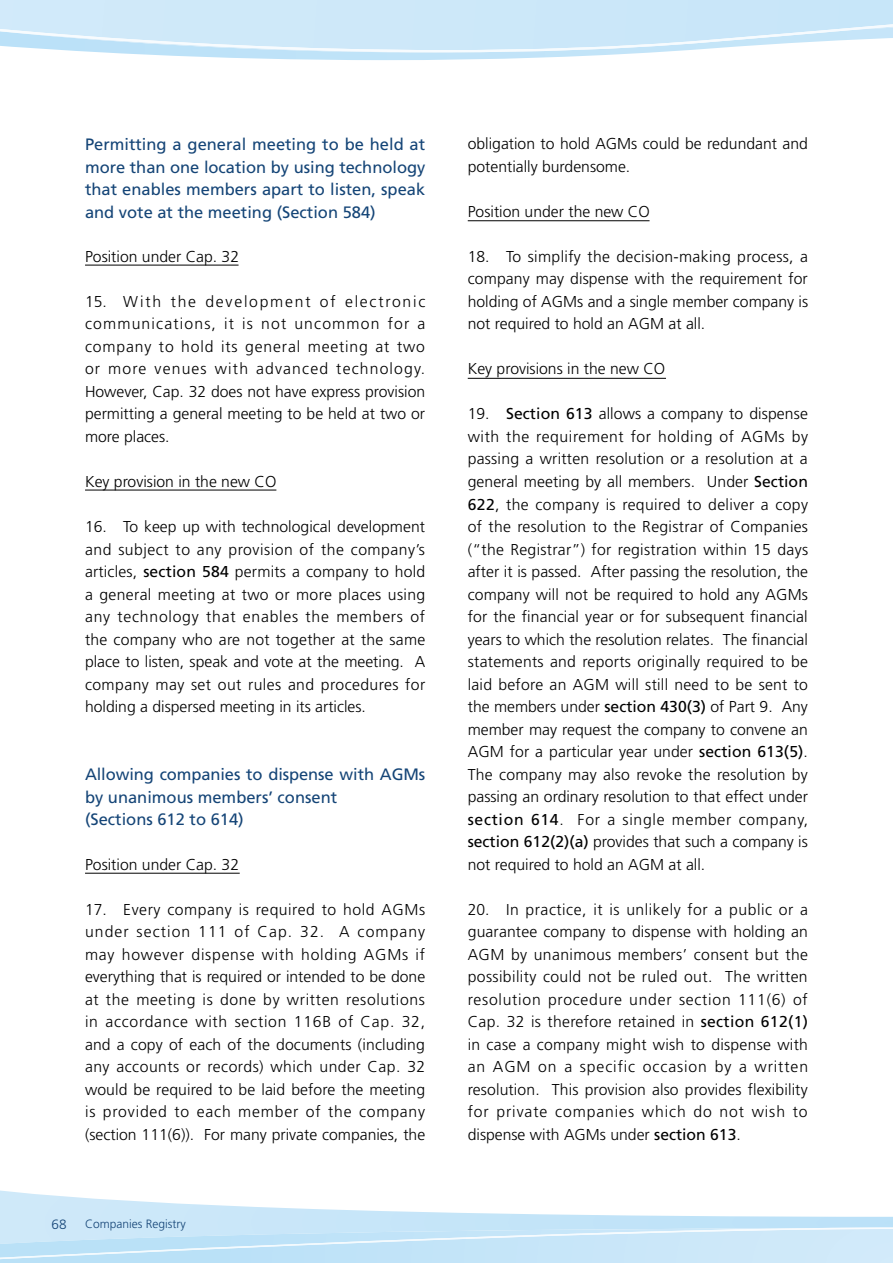
<style>
.page{position:relative;width:893px;height:1263px;background:#fff}
.page>*{position:absolute;margin:0;border:0;box-sizing:border-box;transform-origin:0 0}
.t1{font:16.5px/22.5px "Frutiger";color:#154577;text-align:justify}
.t2{font:300 15.75px/22.5px "Frutiger";color:#000;text-align:justify}
.t3{font:300 13.5px "Frutiger";color:#154577}
.t4{font:300 12px "Frutiger";color:#154577}
.s1{font-weight:400}
</style>
<div class="page">
<svg style="left:0;top:1190px;width:893px;height:37px"></svg>
<svg style="left:0;top:1227px;width:893px;height:36px;background:#c8e6f8"></svg>
<svg style="left:98px;top:52px;width:559px;height:8px"></svg>
<svg style="left:0;top:0;width:893px;height:52px;background:#cfe9f9"></svg>
<hr style="left:85px;top:265px;width:154px;height:1px;background:#000">
<hr style="left:85px;top:490px;width:191px;height:1px;background:#000">
<hr style="left:85px;top:873px;width:155px;height:1px;background:#000">
<hr style="left:468px;top:220px;width:181px;height:1px;background:#000">
<hr style="left:468px;top:378px;width:198px;height:1px;background:#000">
<p class="t1" style="left:85px;top:133px;width:342px">Permitting a general meeting to be held at more than one location by using technology that enables members apart to listen, speak and vote at the meeting (Section 584)</p>
<p class="t2" style="left:85px;top:245px;width:156px">Position under Cap. 32</p>
<p class="t2" style="left:85px;top:290px;width:342px">15. With the development of electronic communications, it is not uncommon for a company to hold its general meeting at two or more venues with advanced technology.<br>However, Cap. 32 does not have express provision permitting a general meeting to be held at two or more places.</p>
<p class="t2" style="left:85px;top:470px;width:193px">Key provision in the new CO</p>
<p class="t2" style="left:85px;top:515px;width:342px">16. To keep up with technological development and subject to any provision of the company’s articles, <span class="s1">section 584</span> permits a company to hold a general meeting at two or more places using any technology that enables the members of the company who are not together at the same place to listen, speak and vote at the meeting. A company may set out rules and procedures for holding a dispersed meeting in its articles.</p>
<p class="t1" style="left:85px;top:763px;width:342px">Allowing companies to dispense with AGMs</p>
<p class="t1" style="left:85px;top:785px;width:254px">by unanimous members’ consent</p>
<p class="t1" style="left:85px;top:808px;width:160px">(Sections 612 to 614)</p>
<p class="t2" style="left:85px;top:853px;width:156px">Position under Cap. 32</p>
<p class="t2" style="left:85px;top:898px;width:342px">17. Every company is required to hold AGMs under section 111 of Cap. 32. A company may however dispense with holding AGMs if everything that is required or intended to be done at the meeting is done by written resolutions in accordance with section 116B of Cap. 32, and a copy of each of the documents (including any accounts or records) which under Cap. 32 would be required to be laid before the meeting is provided to each member of the company (section 111(6)). For many private companies, the</p>
<p class="t3" style="left:52px;top:1216px;width:17px">68</p>
<p class="t4" style="left:85px;top:1217px;width:102px">Companies Registry</p>
<p class="t2" style="left:468px;top:133px;width:342px">obligation to hold AGMs could be redundant and potentially burdensome.</p>
<p class="t2" style="left:468px;top:200px;width:184px">Position under the new CO</p>
<p class="t2" style="left:468px;top:245px;width:342px">18. To simplify the decision-making process, a company may dispense with the requirement for holding of AGMs and a single member company is not required to hold an AGM at all.</p>
<p class="t2" style="left:468px;top:358px;width:199px">Key provisions in the new CO</p>
<p class="t2" style="left:468px;top:403px;width:342px">19. <span class="s1">Section 613</span> allows a company to dispense with the requirement for holding of AGMs by passing a written resolution or a resolution at a general meeting by all members. Under <span class="s1">Section 622</span>, the company is required to deliver a copy of the resolution to the Registrar of Companies (“the Registrar”) for registration within 15 days after it is passed. After passing the resolution, the company will not be required to hold any AGMs for the financial year or for subsequent financial years to which the resolution relates. The financial statements and reports originally required to be laid before an AGM will still need to be sent to the members under <span class="s1">section 430(3)</span> of Part 9. Any member may request the company to convene an AGM for a particular year under <span class="s1">section 613(5)</span>.<br>The company may also revoke the resolution by passing an ordinary resolution to that effect under <span class="s1">section 614</span>. For a single member company, <span class="s1">section 612(2)(a)</span> provides that such a company is not required to hold an AGM at all.</p>
<p class="t2" style="left:468px;top:898px;width:342px">20. In practice, it is unlikely for a public or a guarantee company to dispense with holding an AGM by unanimous members’ consent but the possibility could not be ruled out. The written resolution procedure under section 111(6) of Cap. 32 is therefore retained in <span class="s1">section 612(1) </span>in case a company might wish to dispense with an AGM on a specific occasion by a written resolution. This provision also provides flexibility for private companies which do not wish to dispense with AGMs under <span class="s1">section 613</span>.</p>
</div>
